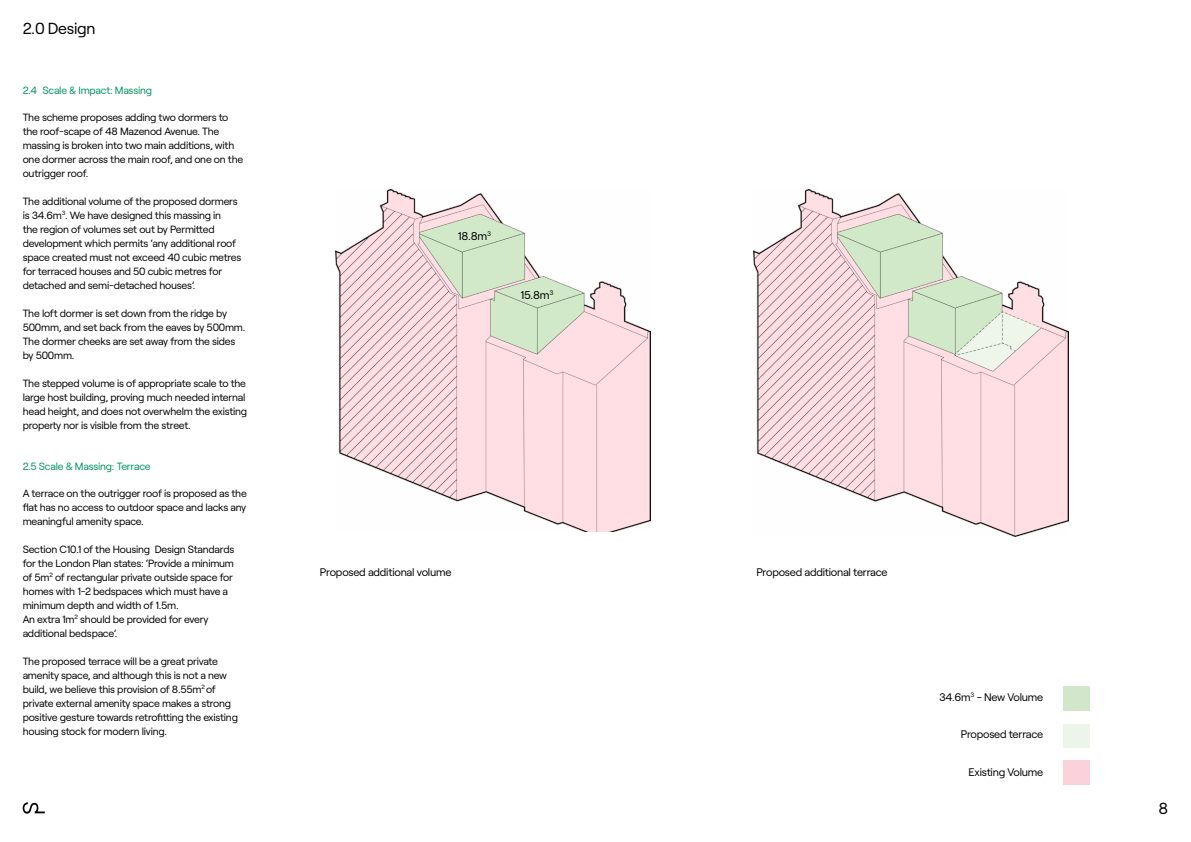
<style>
.page{position:relative;width:1191px;height:842px;background:#fff}
.page>*{position:absolute;margin:0;border:0;box-sizing:border-box;transform-origin:0 0}
.t1{font:16px "Roobert";letter-spacing:-.02em;color:#000}
.t2{font:11.3px "Roobert";letter-spacing:-.02em;color:#000}
.t3{font:11px "Roobert";letter-spacing:-.02em;color:#000}
.t4{font:10.5px/14px "Roobert";letter-spacing:-.02em;color:#000}
.t5{font:10.5px "Roobert";letter-spacing:-.02em;color:#00945e}
</style>
<div class="page">
<svg style="left:23px;top:802px;width:22px;height:12px"></svg>
<img style="left:336px;top:190px;width:315px;height:342px">
<img style="left:753px;top:190px;width:315px;height:347px">
<div style="left:1063px;top:686px;width:27px;height:24px;background:#d2e7c9"></div>
<div style="left:1063px;top:723px;width:27px;height:24px;background:#edf5ea"></div>
<div style="left:1063px;top:761px;width:27px;height:24px;background:#fbd2dc"></div>
<h1 class="t1" style="left:23px;top:16px;width:74px">2.0 Design</h1>
<p class="t5" style="left:23px;top:82px;width:131px">2.4 Scale &amp; Impact: Massing</p>
<p class="t4" style="left:23px;top:109px;width:222px">The scheme proposes adding two dormers to the roof-scape of 48 Mazenod Avenue. The massing is broken into two main additions, with one dormer across the main roof, and one on the outrigger roof.</p>
<p class="t4" style="left:23px;top:193px;width:220px">The additional volume of the proposed dormers is 34.6m<sup>3</sup>. We have designed this massing in<br>the region of volumes set out by Permitted development which permits ‘any additional roof space created must not exceed 40 cubic metres for terraced houses and 50 cubic metres for detached and semi-detached houses’.</p>
<p class="t4" style="left:23px;top:305px;width:224px">The loft dormer is set down from the ridge by 500mm, and set back from the eaves by 500mm.<br>The dormer cheeks are set away from the sides by 500mm.</p>
<p class="t4" style="left:23px;top:375px;width:226px">The stepped volume is of appropriate scale to the large host building, proving much needed internal head height, and does not overwhelm the existing property nor is visible from the street.</p>
<p class="t5" style="left:23px;top:458px;width:129px">2.5 Scale &amp; Massing: Terrace</p>
<p class="t4" style="left:23px;top:485px;width:226px;text-align:justify">A terrace on the outrigger roof is proposed as the flat has no access to outdoor space and lacks any meaningful amenity space.</p>
<p class="t4" style="left:23px;top:541px;width:213px">Section C10.1 of the Housing Design Standards for the London Plan states: ‘Provide a minimum of 5m<sup>2</sup> of rectangular private outside space for homes with 1-2 bedspaces which must have a minimum depth and width of 1.5m.<br>An extra 1m<sup>2</sup> should be provided for every additional bedspace’.</p>
<p class="t4" style="left:23px;top:653px;width:217px">The proposed terrace will be a great private amenity space, and although this is not a new build, we believe this provision of 8.55m<sup>2</sup> of private external amenity space makes a strong positive gesture towards retrofitting the existing housing stock for modern living.</p>
<p class="t2" style="left:458px;top:228px;width:35px">18.8m<sup>3</sup></p>
<p class="t2" style="left:520px;top:286px;width:35px">15.8m<sup>3</sup></p>
<p class="t3" style="left:320px;top:564px;width:133px">Proposed additional volume</p>
<p class="t3" style="left:756px;top:564px;width:133px">Proposed additional terrace</p>
<p class="t3" style="left:939px;top:689px;width:106px">34.6m<sup>3</sup> - New Volume</p>
<p class="t3" style="left:960px;top:726px;width:84px">Proposed terrace</p>
<p class="t3" style="left:968px;top:764px;width:76px">Existing Volume</p>
<h1 class="t1" style="left:1158px;top:796px;width:11px">8</h1>
</div>
